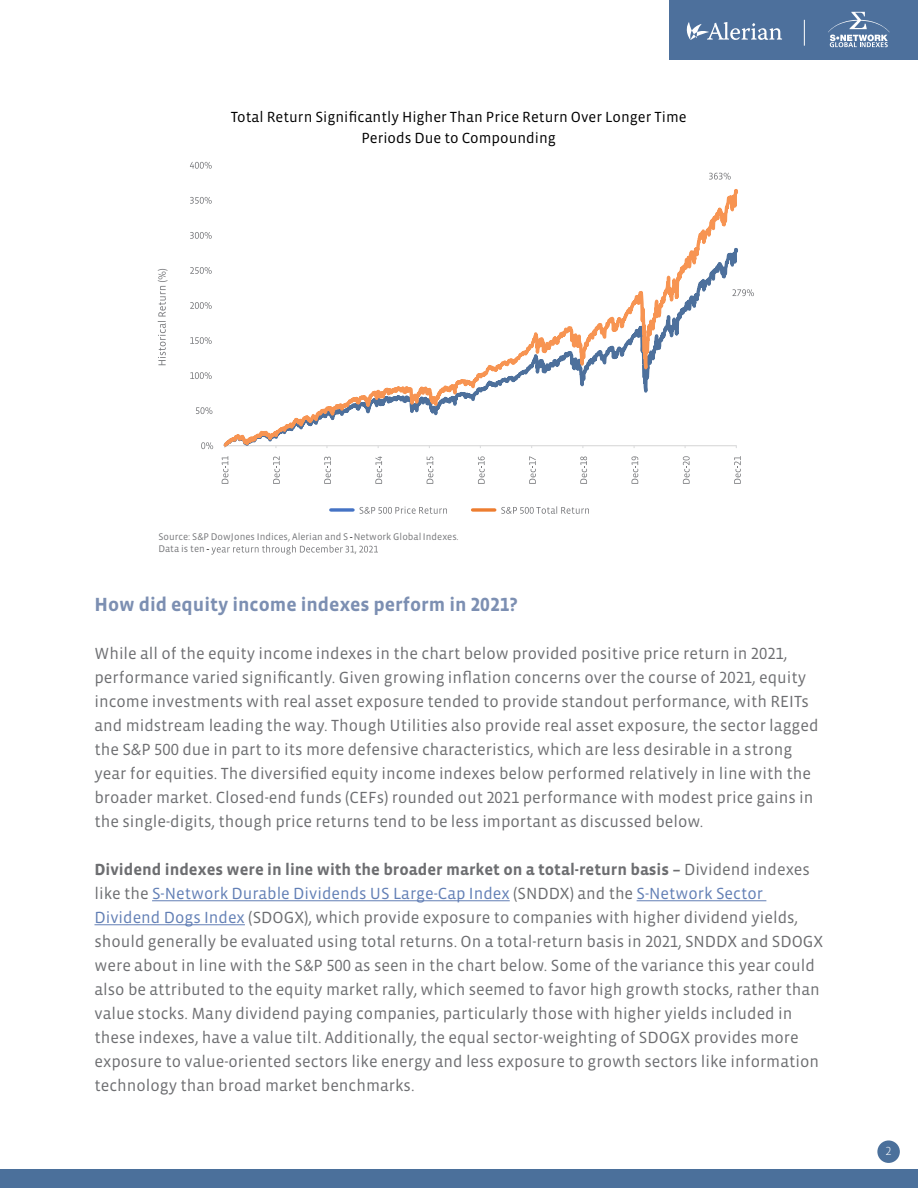
<style>
.page{position:relative;width:918px;height:1188px;background:#fff}
.page>*{position:absolute;margin:0;border:0;box-sizing:border-box;transform-origin:0 0}
.t1{font:700 19.5px "Vista Sans OT";color:#7c8fb2}
.t2{font:16.5px/24px "Vista Sans OT";color:#6d6e71}
.t3{font:15px/21px "Vista Sans OT";color:#000;text-align:center}
.t4{font:300 12px "Vista Sans OT";color:#fff}
.t5{font:9.9px/12.1px "Vista Sans OT";color:#77787b}
.s1{font-family:"Calibri";color:#000}
.s2{font-weight:700}
.s3{color:#627fb5}
</style>
<div class="page">
<div style="left:669px;top:0;width:249px;height:60px;background:#4d709c"></div>
<svg style="left:741px;top:23px;width:41px;height:17px"></svg>
<svg style="left:828px;top:12px;width:62px;height:35px"></svg>
<svg style="left:804px;top:20px;width:1px;height:26px"></svg>
<div style="left:0;top:1169px;width:918px;height:19px;background:#4b709b"></div>
<div style="left:877px;top:1140px;width:23px;height:23px;background:#4b709b;border-radius:50%"></div>
<hr style="left:152px;top:901px;width:358px;height:1px;background:#627fb5">
<hr style="left:637px;top:901px;width:129px;height:1px;background:#627fb5">
<hr style="left:94px;top:925px;width:151px;height:1px;background:#627fb5">
<svg style="left:740px;top:289px;width:14px;height:7px"></svg>
<svg style="left:201px;top:442px;width:12px;height:7px"></svg>
<svg style="left:196px;top:407px;width:16px;height:7px"></svg>
<svg style="left:190px;top:372px;width:22px;height:7px"></svg>
<svg style="left:190px;top:337px;width:22px;height:7px"></svg>
<svg style="left:190px;top:302px;width:22px;height:7px"></svg>
<svg style="left:190px;top:267px;width:22px;height:7px"></svg>
<svg style="left:190px;top:232px;width:22px;height:7px"></svg>
<svg style="left:190px;top:197px;width:22px;height:7px"></svg>
<svg style="left:190px;top:162px;width:22px;height:7px"></svg>
<svg style="left:740px;top:456px;width:1px;height:28px"></svg>
<svg style="left:158px;top:269px;width:10px;height:96px"></svg>
<svg style="left:211px;top:547px;width:10px;height:8px"></svg>
<svg style="left:221px;top:22px;width:519px;height:533px"></svg>
<p class="t3" style="left:231px;top:107px;width:457px">Total Return Significantly Higher Than Price Return Over Longer Time<br>Periods Due to Compounding</p>
<p class="t5" style="left:158px;top:531px;width:302px">Source: S&amp;P DowJones Indices, Alerian and S <span class="s1">-</span>Network Global Indexes.<br>Data is ten <span class="s1">-</span></p>
<p class="t1" style="left:94px;top:594px;width:425px">How did equity income indexes perform in 2021?</p>
<p class="t2" style="left:94px;top:641px;width:726px">While all of the equity income indexes in the chart below provided positive price return in 2021, performance varied significantly. Given growing inflation concerns over the course of 2021, equity income investments with real asset exposure tended to provide standout performance, with REITs and midstream leading the way. Though Utilities also provide real asset exposure, the sector lagged the S&amp;P 500 due in part to its more defensive characteristics, which are less desirable in a strong year for equities. The diversified equity income indexes below performed relatively in line with the broader market. Closed-end funds (CEFs) rounded out 2021 performance with modest price gains in the single-digits, though price returns tend to be less important as discussed below.</p>
<p class="t2" style="left:94px;top:857px;width:730px"><span class="s2">Dividend indexes were in line with the broader market on a total-return basis –</span> Dividend indexes like the <span class="s3">S-Network Durable Dividends US Large-Cap Index</span> (SNDDX) and the <span class="s3">S-Network Sector Dividend Dogs Index</span> (SDOGX), which provide exposure to companies with higher dividend yields, should generally be evaluated using total returns. On a total-return basis in 2021, SNDDX and SDOGX were about in line with the S&amp;P 500 as seen in the chart below. Some of the variance this year could also be attributed to the equity market rally, which seemed to favor high growth stocks, rather than value stocks. Many dividend paying companies, particularly those with higher yields included in these indexes, have a value tilt. Additionally, the equal sector-weighting of SDOGX provides more exposure to value-oriented sectors like energy and less exposure to growth sectors like information technology than broad market benchmarks.</p>
<p class="t4" style="left:886px;top:1145px;width:7px">2</p>
</div>
